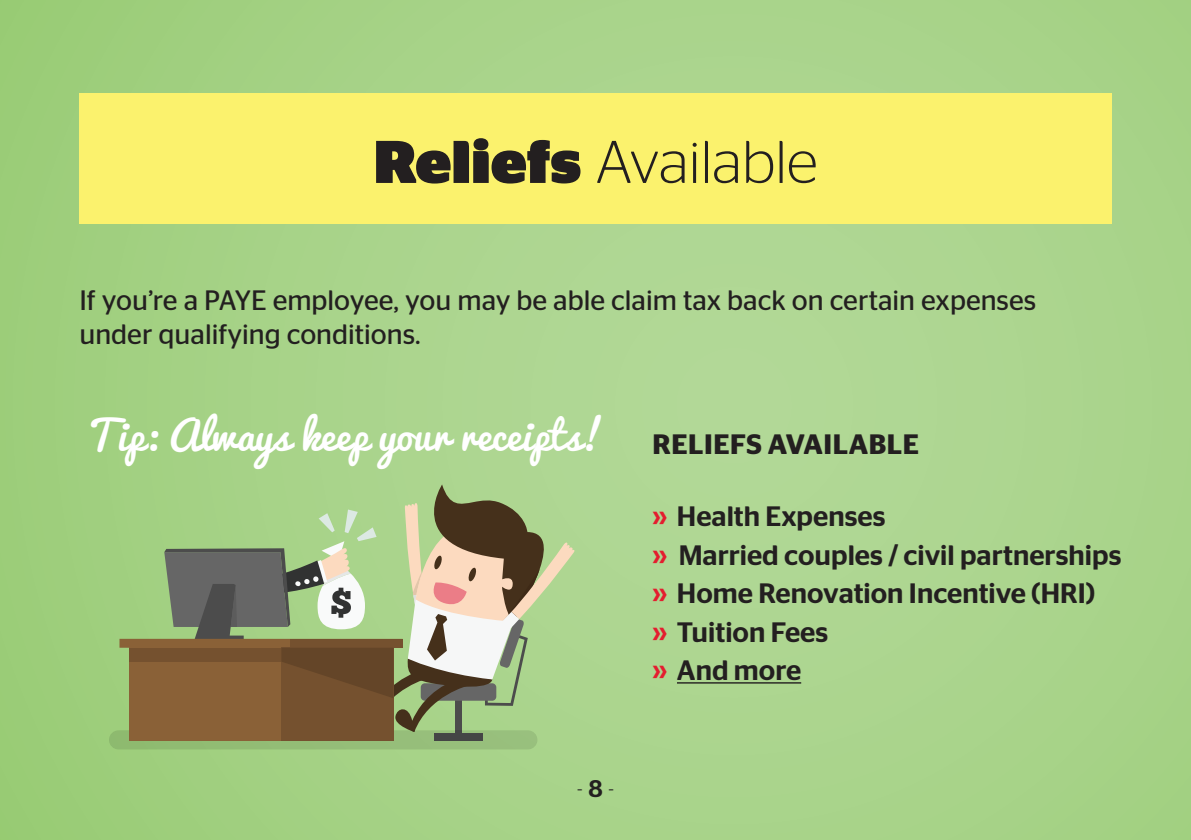
<style>
.page{position:relative;width:1191px;height:840px;background:#fff}
.page>*{position:absolute;margin:0;border:0;box-sizing:border-box;transform-origin:0 0}
.t1{font:300 60px "Stag Sans";color:#231f20}
.t2{font:40px "Pacifico";color:#fff}
.t3{font:500 28px/38.4px "Stag Sans";color:#231f20}
.t4{font:28px/33.6px "Stag Sans";color:#231f20}
.t5{font:300 24px "Stag Sans";color:#231f20}
.s1{font-weight:900}
.s2{font-family:"Myriad Pro";font-weight:900;font-size:32px;color:#e41d2f}
.s3{font-weight:500}
</style>
<div class="page">
<div style="left:0;top:0;width:1191px;height:839px;background:linear-gradient(to right,#a2d082,#aed692)"></div>
<hr style="left:677px;top:681px;width:124px;height:2px;background:#231f20">
<div style="left:79px;top:94px;width:1032px;height:130px;background:#fbf26d"></div>
<svg style="left:109px;top:483px;width:466px;height:266px"></svg>
<h1 class="t1" style="left:373px;top:129px;width:445px"><span class="s1">Reliefs</span> Available</h1>
<p class="t4" style="left:79px;top:283px;width:958px">If you’re a PAYE employee, you may be able claim tax back on certain expenses under qualifying conditions.</p>
<h2 class="t2" style="left:87px;top:413px;width:833px">Tip: Always keep your receipts! <sub>RELIEFS</sub> <sub>AVAILABLE</sub></h2>
<p class="t3" style="left:652px;top:497px;width:471px"><span class="s2">»</span> Health Expenses<br><span class="s2">»</span> Married couples / civil partnerships <span class="s2">»</span> Home Renovation Incentive (HRI)<br><span class="s2">»</span> Tuition Fees<br><span class="s2">»</span> And more</p>
<p class="t5" style="left:577px;top:774px;width:38px">- <span class="s3">8</span> -</p>
</div>
